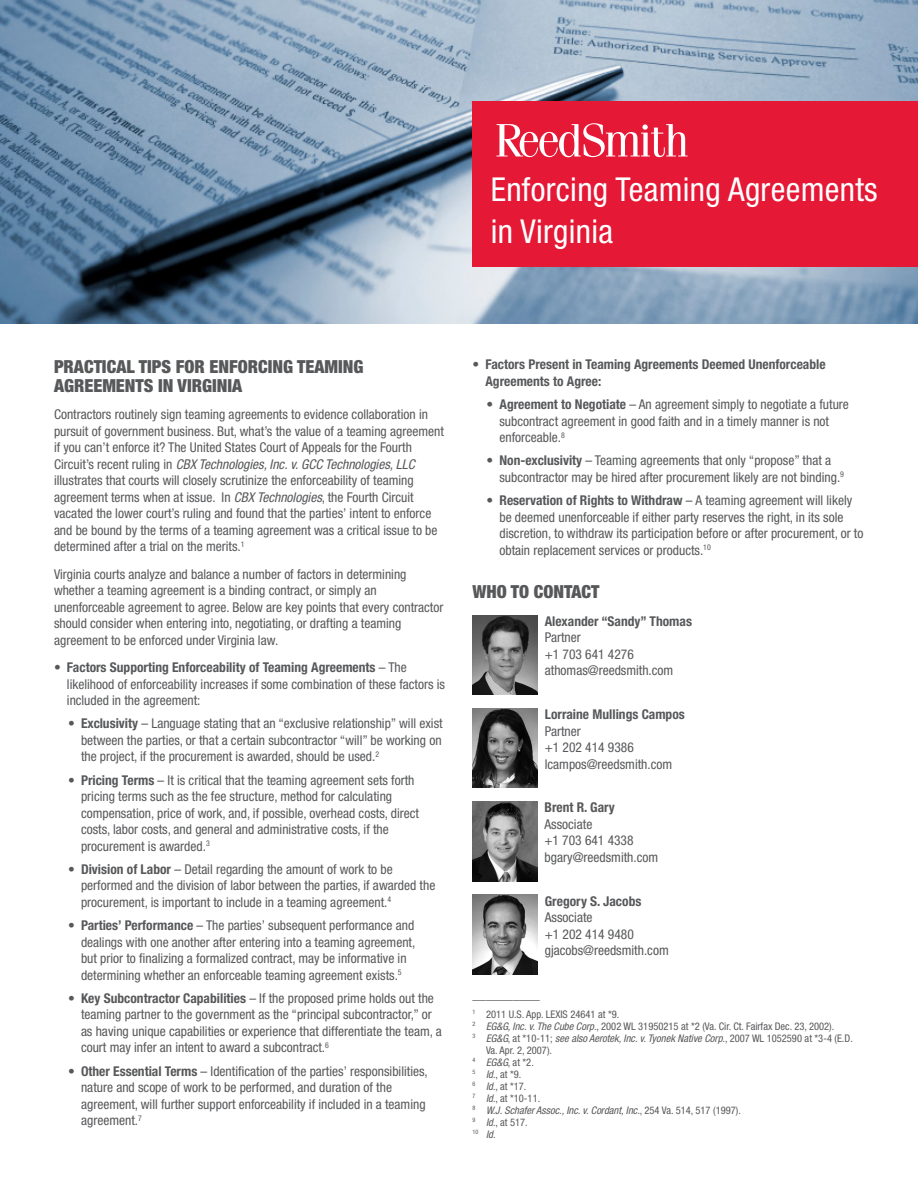
<style>
.page{position:relative;width:918px;height:1188px;background:#fff}
.page>*{position:absolute;margin:0;border:0;box-sizing:border-box;transform-origin:0 0}
.t1{font:condensed 33px/42px "Helvetica Neue LT Std";letter-spacing:.01em;color:#fff}
.t2{font:900 condensed 18px/19.5px "Helvetica Neue LT Std";color:#57585a}
.bullets{font:condensed 13.5px/16.5px "Helvetica Neue LT Std";color:#57585a}
.body{font:condensed 13.5px/16.5px "Helvetica Neue LT Std";color:#57585a}
.bullets-2{font:700 condensed 13.5px/16.5px "Helvetica Neue LT Std";color:#57585a}
.body-2{font:condensed 10.5px/12px "Helvetica Neue LT Std";color:#57585a}
.body-3{font:italic condensed 10.5px "Helvetica Neue LT Std";color:#57585a}
.body-4{font:condensed 6.15px "Helvetica Neue LT Std";color:#57585a}
.s1{font-style:italic}
.s2{font-weight:700}
.s3{font-style:normal}
.s4{font-style:italic;font-size:10.5px}
.s5{font-size:10.5px}
</style>
<div class="page">
<img style="left:0;top:0;width:918px;height:324px">
<div style="left:472px;top:102px;width:446px;height:165px;background:#e51836"></div>
<svg style="left:496px;top:123px;width:192px;height:34px"></svg>
<img style="left:472px;top:615px;width:65px;height:80px">
<img style="left:472px;top:802px;width:65px;height:79px">
<img style="left:472px;top:708px;width:65px;height:80px">
<img style="left:472px;top:895px;width:65px;height:79px">
<p class="t1" style="left:491px;top:168px;width:389px">Enforcing Teaming Agreements in Virginia</p>
<p class="t2" style="left:54px;top:356px;width:311px">PRACTICAL TIPS FOR ENFORCING TEAMING<br>AGREEMENTS IN VIRGINIA</p>
<p class="body" style="left:54px;top:406px;width:391px">Contractors routinely sign teaming agreements to evidence collaboration in pursuit of government business. But, what’s the value of a teaming agreement if you can’t enforce it? The United States Court of Appeals for the Fourth Circuit’s recent ruling in <span class="s1">CBX Technologies, Inc. v. GCC Technologies, LLC </span>illustrates that courts will closely scrutinize the enforceability of teaming agreement terms when at issue. In <span class="s1">CBX Technologies</span>, the Fourth Circuit vacated the lower court’s ruling and found that the parties’ intent to enforce and be bound by the terms of a teaming agreement was a critical issue to be determined after a trial on the merits.<sup>1</sup></p>
<p class="body" style="left:54px;top:566px;width:391px">Virginia courts analyze and balance a number of factors in determining whether a teaming agreement is a binding contract, or simply an unenforceable agreement to agree. Below are key points that every contractor should consider when entering into, negotiating, or drafting a teaming agreement to be enforced under Virginia law.</p>
<p class="bullets" style="left:67px;top:659px;width:380px;text-indent:-13px"><span class="s2">• Factors Supporting Enforceability of Teaming Agreements</span> – The likelihood of enforceability increases if some combination of these factors is included in the agreement:</p>
<p class="bullets" style="left:81px;top:715px;width:363px;text-align:justify;text-indent:-13px"><span class="s2">• Exclusivity</span> – Language stating that an “exclusive relationship” will exist between the parties, or that a certain subcontractor “will” be working on the project, if the procurement is awarded, should be used.<sup>2</sup></p>
<p class="bullets" style="left:81px;top:771px;width:340px;text-indent:-13px"><span class="s2">• Pricing Terms</span> – It is critical that the teaming agreement sets forth pricing terms such as the fee structure, method for calculating compensation, price of work, and, if possible, overhead costs, direct costs, labor costs, and general and administrative costs, if the procurement is awarded.<sup>3</sup></p>
<p class="bullets" style="left:81px;top:861px;width:356px;text-indent:-13px"><span class="s2">• Division of Labor</span> – Detail regarding the amount of work to be performed and the division of labor between the parties, if awarded the procurement, is important to include in a teaming agreement.<sup>4</sup></p>
<p class="bullets" style="left:81px;top:917px;width:336px;text-indent:-13px"><span class="s2">• Parties’ Performance</span> – The parties’ subsequent performance and dealings with one another after entering into a teaming agreement, but prior to finalizing a formalized contract, may be informative in determining whether an enforceable teaming agreement exists.<sup>5</sup></p>
<p class="bullets" style="left:81px;top:990px;width:362px;text-indent:-13px"><span class="s2">• Key Subcontractor Capabilities</span> – If the proposed prime holds out the teaming partner to the government as the “principal subcontractor,” or as having unique capabilities or experience that differentiate the team, a court may infer an intent to award a subcontract.<sup>6</sup></p>
<p class="bullets" style="left:81px;top:1062px;width:348px;text-indent:-13px"><span class="s2">• Other Essential Terms</span> – Identification of the parties’ responsibilities, nature and scope of work to be performed, and duration of the agreement, will further support enforceability if included in a teaming agreement.<sup>7</sup></p>
<p class="bullets-2" style="left:485px;top:356px;width:342px;text-indent:-13px">• Factors Present in Teaming Agreements Deemed Unenforceable<br>Agreements to Agree:</p>
<p class="bullets" style="left:500px;top:396px;width:351px;text-indent:-13px"><span class="s2">• Agreement to Negotiate</span> – An agreement simply to negotiate a future subcontract agreement in good faith and in a timely manner is not enforceable.<sup>8</sup></p>
<p class="bullets" style="left:500px;top:452px;width:346px;text-indent:-13px"><span class="s2">• Non-exclusivity</span> – Teaming agreements that only “propose” that a subcontractor may be hired after procurement likely are not binding.<sup>9</sup></p>
<p class="bullets" style="left:500px;top:492px;width:365px;text-indent:-13px"><span class="s2">• Reservation of Rights to Withdraw</span> – A teaming agreement will likely be deemed unenforceable if either party reserves the right, in its sole discretion, to withdraw its participation before or after procurement, or to obtain replacement services or products.<sup>10</sup></p>
<p class="t2" style="left:472px;top:582px;width:129px">WHO TO CONTACT</p>
<p class="body" style="left:545px;top:613px;width:149px"><span class="s2">Alexander “Sandy” Thomas<br></span>Partner<br>+1 703 641 4276 athomas@reedsmith.com</p>
<p class="body" style="left:545px;top:706px;width:142px"><span class="s2">Lorraine Mullings Campos<br></span>Partner<br>+1 202 414 9386 lcampos@reedsmith.com</p>
<p class="body" style="left:545px;top:799px;width:115px"><span class="s2">Brent R. Gary<br></span>Associate<br>+1 703 641 4338 bgary@reedsmith.com</p>
<p class="body" style="left:545px;top:893px;width:125px"><span class="s2">Gregory S. Jacobs<br></span>Associate<br>+1 202 414 9480 gjacobs@reedsmith.com</p>
<p class="body" style="left:472px;top:986px;width:69px">__________</p>
<p class="body-2" style="left:472px;top:1008px;width:148px"><sup>1</sup> 2011 U.S. App. LEXIS 24641 at *9.</p>
<p class="body-2" style="left:472px;top:1020px;width:363px"><sup>2</sup> <span class="s1">EG&amp;G, Inc. v. The Cube Corp.</span>, 2002 WL 31950215 at *2 (Va. Cir. Ct. Fairfax Dec. 23, 2002).</p>
<p class="body-2" style="left:486px;top:1032px;width:368px;text-indent:-14px"><sup>3</sup> <span class="s1">EG&amp;G</span>, at *10-11; <span class="s1">see also Aerotek, Inc. v. Tyonek Native Corp.</span>, 2007 WL 1052590 at *3-4 (E.D.<br>Va. Apr. 2, 2007).</p>
<p class="body-2" style="left:472px;top:1056px;width:63px"><sup>4</sup> <span class="s1">EG&amp;G</span>, at *2.</p>
<p class="body-2" style="left:472px;top:1068px;width:50px"><sup>5</sup> <span class="s1">Id</span>., at *9.</p>
<p class="body-2" style="left:472px;top:1080px;width:55px"><sup>6</sup> <span class="s1">Id</span>., at *17.</p>
<p class="body-2" style="left:472px;top:1092px;width:69px"><sup>7</sup> <span class="s1">Id</span>., at *10-11.</p>
<p class="body-3" style="left:472px;top:1104px;width:270px"><sup>8</sup> W.J. Schafer Assoc., Inc. v. Cordant, Inc.<span class="s3">, 254 Va. 514, 517 (1997).</span></p>
<p class="body-2" style="left:472px;top:1116px;width:57px"><sup>9</sup> <span class="s1">Id</span>., at 517.</p>
<p class="body-4" style="left:472px;top:1128px;width:25px">10 <span class="s4">Id</span><span class="s5">.</span></p>
</div>
